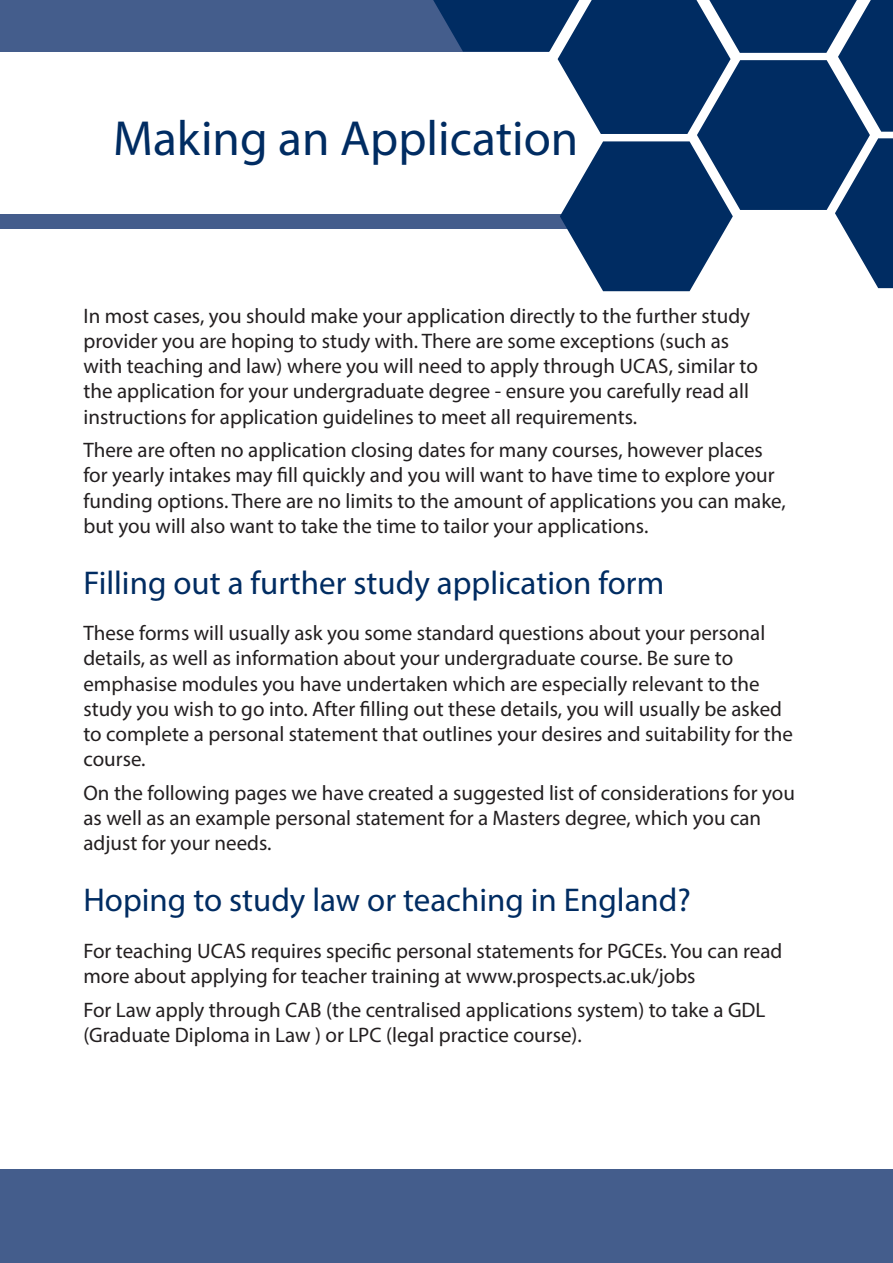
<style>
.page{position:relative;width:893px;height:1263px;background:#fff}
.page>*{position:absolute;margin:0;border:0;box-sizing:border-box;transform-origin:0 0}
.Header_One{font:49.5px "Myriad Pro";color:#002c62}
.Header_Two{font:33px "Myriad Pro";color:#002c62}
.LG_Body_Text{font:21px/25.2px "Myriad Pro";color:#231f20}
</style>
<div class="page">
<div style="left:0;top:215px;width:615px;height:14px;background:#445d8c"></div>
<div style="left:0;top:0;width:549px;height:52px;background:#445d8c"></div>
<svg style="left:433px;top:0;width:460px;height:291px"></svg>
<div style="left:0;top:1169px;width:893px;height:93px;background:#445d8c"></div>
<p class="Header_One" style="left:113px;top:108px;width:467px">Making an Application</p>
<p class="LG_Body_Text" style="left:83px;top:303px;width:676px">In most cases, you should make your application directly to the further study provider you are hoping to study with. There are some exceptions (such as with teaching and law) where you will need to apply through UCAS, similar to the application for your undergraduate degree - ensure you carefully read all instructions for application guidelines to meet all requirements.</p>
<p class="LG_Body_Text" style="left:83px;top:437px;width:704px">There are often no application closing dates for many courses, however places for yearly intakes may fill quickly and you will want to have time to explore your funding options. There are no limits to the amount of applications you can make, but you will also want to take the time to tailor your applications.</p>
<p class="Header_Two" style="left:83px;top:562px;width:582px">Filling out a further study application form</p>
<p class="LG_Body_Text" style="left:83px;top:620px;width:711px">These forms will usually ask you some standard questions about your personal details, as well as information about your undergraduate course. Be sure to emphasise modules you have undertaken which are especially relevant to the study you wish to go into. After filling out these details, you will usually be asked to complete a personal statement that outlines your desires and suitability for the course.</p>
<p class="LG_Body_Text" style="left:83px;top:780px;width:713px">On the following pages we have created a suggested list of considerations for you as well as an example personal statement for a Masters degree, which you can adjust for your needs.</p>
<p class="Header_Two" style="left:83px;top:880px;width:609px">Hoping to study law or teaching in England?</p>
<p class="LG_Body_Text" style="left:83px;top:938px;width:700px">For teaching UCAS requires specific personal statements for PGCEs. You can read more about applying for teacher training at www.prospects.ac.uk/jobs</p>
<p class="LG_Body_Text" style="left:83px;top:996px;width:683px">For Law apply through CAB (the centralised applications system) to take a GDL (Graduate Diploma in Law ) or LPC (legal practice course).</p>
</div>
